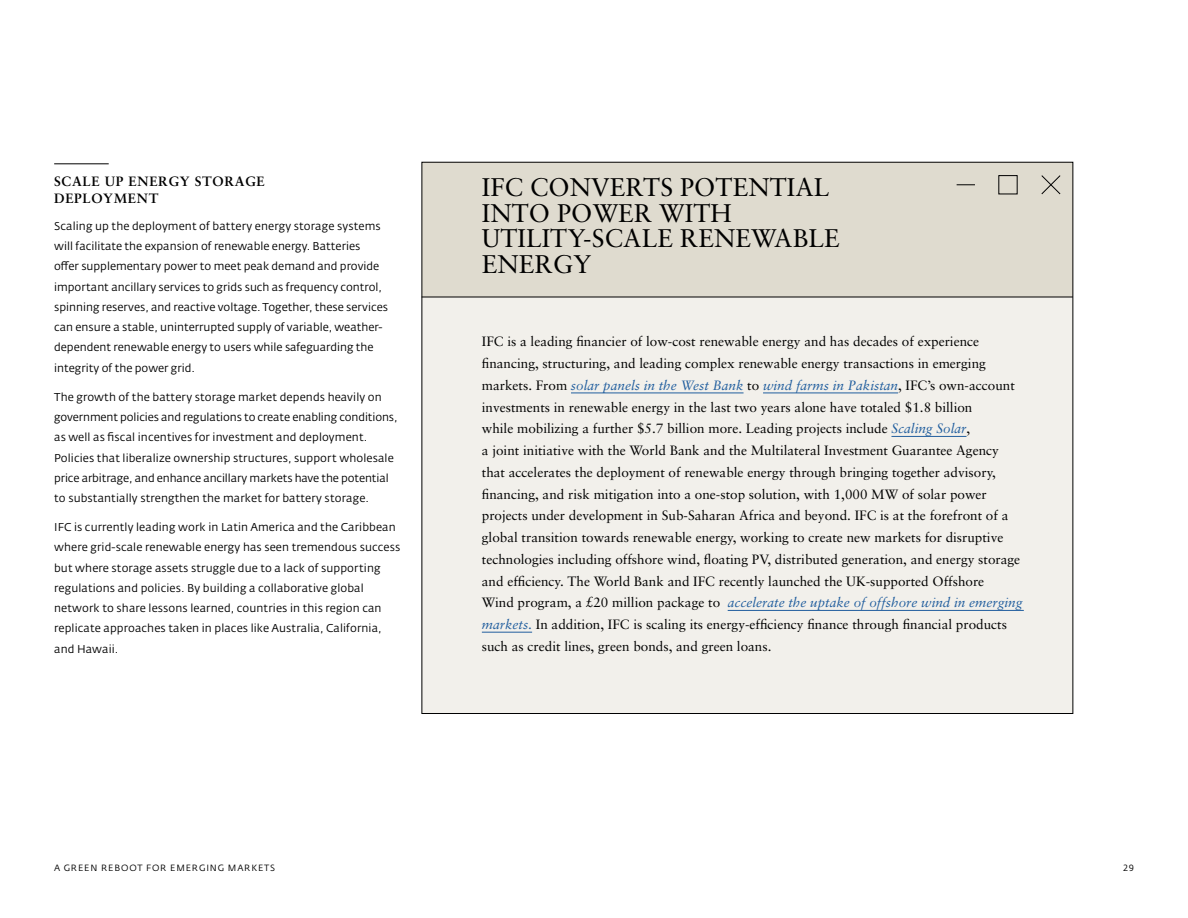
<style>
.page{position:relative;width:1188px;height:918px;background:#fff}
.page>*{position:absolute;margin:0;border:0;box-sizing:border-box;transform-origin:0 0}
.t1{font:25.5px/25.5px "Sabon";letter-spacing:.005em;color:#000}
.t2{font:13.5px/21.8px "Sabon";color:#000}
.t3{font:700 13.5px/16.5px "Sabon";letter-spacing:.05em;color:#000}
.t4{font:11.25px/20.2px "Fedra Sans Alt Std";letter-spacing:.01em;color:#000}
.t5{font:9px "Fedra Sans Alt Std";letter-spacing:.1em;color:#000}
.s1{font-style:italic;color:#215e9e}
</style>
<div class="page">
<hr style="left:54px;top:164px;width:55px;height:1px;background:#000">
<div style="left:422px;top:162px;width:651px;height:552px;background:#f2f0eb"></div>
<hr style="left:571px;top:393px;width:173px;height:1px;background:#215e9e">
<hr style="left:763px;top:393px;width:135px;height:1px;background:#215e9e">
<hr style="left:891px;top:436px;width:75px;height:1px;background:#215e9e">
<hr style="left:728px;top:610px;width:296px;height:1px;background:#215e9e">
<hr style="left:482px;top:632px;width:50px;height:1px;background:#215e9e">
<hr style="left:422px;top:297px;width:651px;height:1px;background:#000">
<div style="left:422px;top:162px;width:651px;height:135px;background:#dfdbcf"></div>
<p class="t3" style="left:54px;top:173px;width:212px">SCALE UP ENERGY STORAGE<br>DEPLOYMENT</p>
<p class="t4" style="left:54px;top:216px;width:335px">Scaling up the deployment of battery energy storage systems will facilitate the expansion of renewable energy. Batteries<br>offer supplementary power to meet peak demand and provide important ancillary services to grids such as frequency control, spinning reserves, and reactive voltage. Together, these services can ensure a stable, uninterrupted supply of variable, weather&shy;dependent renewable energy to users while safeguarding the integrity of the power grid.</p>
<p class="t4" style="left:54px;top:387px;width:345px">The growth of the battery storage market depends heavily on government policies and regulations to create enabling conditions, as well as fiscal incentives for investment and deployment.<br>Policies that liberalize ownership structures, support wholesale price arbitrage, and enhance ancillary markets have the potential to substantially strengthen the market for battery storage.</p>
<p class="t4" style="left:54px;top:517px;width:348px">IFC is currently leading work in Latin America and the Caribbean where grid-scale renewable energy has seen tremendous success but where storage assets struggle due to a lack of supporting regulations and policies. By building a collaborative global network to share lessons learned, countries in this region can replicate approaches taken in places like Australia, California, and Hawaii.</p>
<h1 class="t1" style="left:482px;top:174px;width:359px">IFC CONVERTS POTENTIAL<br>INTO POWER WITH<br>UTILITY-SCALE RENEWABLE<br>ENERGY</h1>
<p class="t2" style="left:482px;top:331px;width:542px">IFC is a leading financier of low-cost renewable energy and has decades of experience financing, structuring, and leading complex renewable energy transactions in emerging markets. From <span class="s1">solar panels in the West Bank</span> to <span class="s1">wind farms in Pakistan</span>, IFC’s own-account investments in renewable energy in the last two years alone have totaled $1.8 billion<br>while mobilizing a further $5.7 billion more. Leading projects include <span class="s1">Scaling Solar</span>,<br>a joint initiative with the World Bank and the Multilateral Investment Guarantee Agency that accelerates the deployment of renewable energy through bringing together advisory, financing, and risk mitigation into a one-stop solution, with 1,000 MW of solar power projects under development in Sub-Saharan Africa and beyond. IFC is at the forefront of a global transition towards renewable energy, working to create new markets for disruptive technologies including offshore wind, floating PV, distributed generation, and energy storage and efficiency. The World Bank and IFC recently launched the UK-supported Offshore<br>Wind program, a £20 million package to <span class="s1">accelerate the uptake of offshore wind in emerging markets.</span> In addition, IFC is scaling its energy-efficiency finance through financial products such as credit lines, green bonds, and green loans.</p>
<p class="t5" style="left:54px;top:862px;width:223px">A GREEN REBOOT FOR EMERGING MARKETS</p>
<p class="t5" style="left:1123px;top:862px;width:12px">29</p>
</div>
